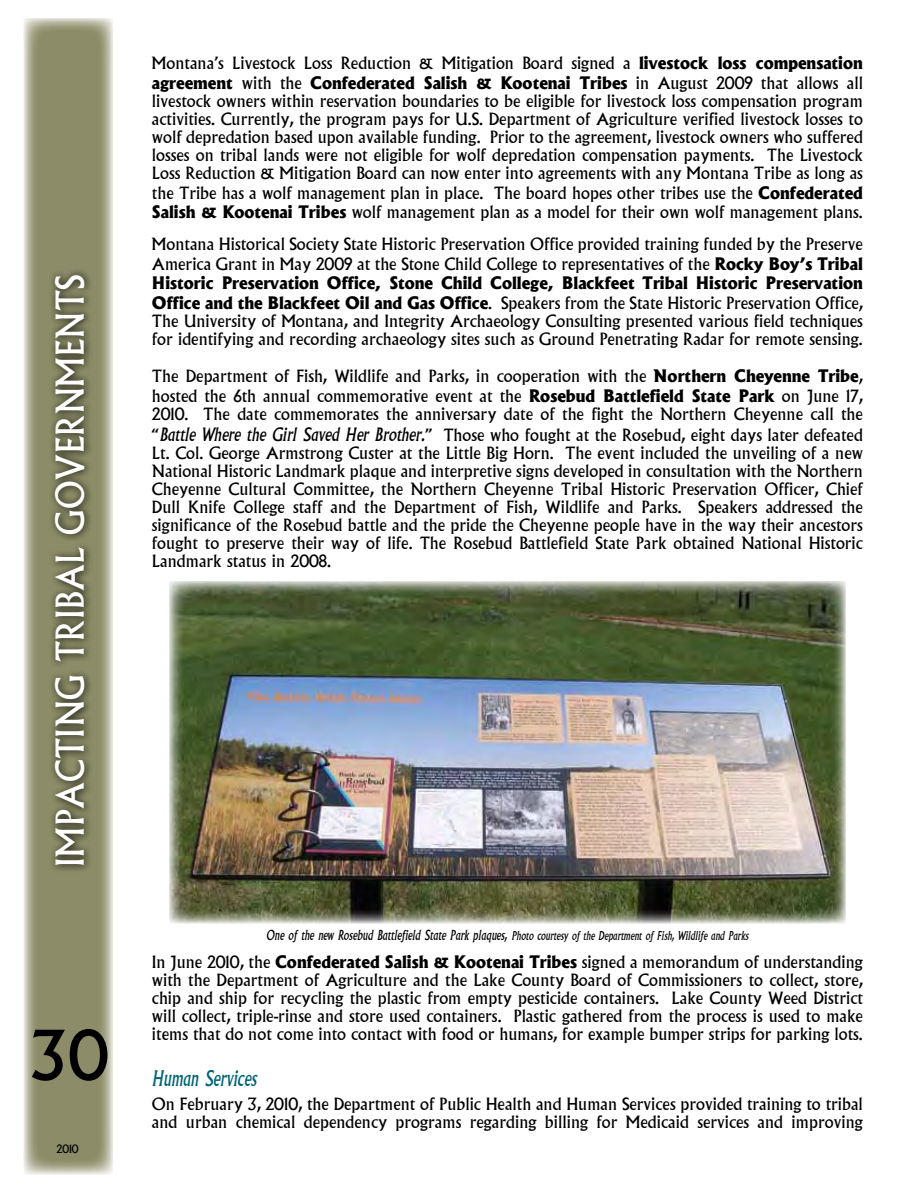
<style>
.page{position:relative;width:918px;height:1188px;background:#fff}
.page>*{position:absolute;margin:0;border:0;box-sizing:border-box;transform-origin:0 0}
.t1{font:500 66px "Albertus";color:#000}
.t2{font:37.5px "Albertus";letter-spacing:.02em;color:#fff;scale:.9 1}
.calendar{font:italic 21px "Albertus";letter-spacing:-.005em;color:#006474;scale:.9 1}
.calendar-2{font:16.5px/18px "Albertus";color:#000}
.Author{font:italic 12px "Albertus";color:#000;scale:.9 1}
.t3{font:11.25px "Albertus";color:#000}
.s1{font-weight:800}
.s2{font-style:italic;font-size:18px}
.s3{font-size:13.5px}
</style>
<div class="page">
<svg style="left:24px;top:18px;width:89px;height:1156px;background:#9c9c7d"></svg>
<div style="left:48px;top:267px;width:44px;height:606px;background:#000;opacity:.9"></div>
<img style="left:169px;top:581px;width:677px;height:342px">
<h2 class="t2" style="left:48px;top:867px;width:660px;rotate:-90deg">IMPACTING TRIBAL GOVERNMENTS</h2>
<h1 class="t1" style="left:27px;top:1015px;width:84px">30</h1>
<p class="t3" style="left:56px;top:1142px;width:24px">2010</p>
<p class="calendar-2" style="left:152px;top:53px;width:713px;line-height:19.8px">Montana’s Livestock Loss Reduction &amp; Mitigation Board signed a <span class="s1">livestock loss compensation agreement</span> with the <span class="s1">Confederated Salish &amp; Kootenai Tribes</span> in August 2009 that allows all</p>
<p class="calendar-2" style="left:152px;top:92px;width:713px;text-align:justify">livestock owners within reservation boundaries to be eligible for livestock loss compensation program activities. Currently, the program pays for U.S. Department of Agriculture verified livestock losses to wolf depredation based upon available funding. Prior to the agreement, livestock owners who suffered losses on tribal lands were not eligible for wolf depredation compensation payments. The Livestock Loss Reduction &amp; Mitigation Board can now enter into agreements with any Montana Tribe as long as</p>
<p class="calendar-2" style="left:152px;top:183px;width:713px;line-height:19.8px">the Tribe has a wolf management plan in place. The board hopes other tribes use the <span class="s1">Confederated<br>Salish &amp; Kootenai Tribes</span> wolf management plan as a model for their own wolf management plans.</p>
<p class="calendar-2" style="left:152px;top:234px;width:713px;line-height:19.8px;text-align:justify">Montana Historical Society State Historic Preservation Office provided training funded by the Preserve America Grant in May 2009 at the Stone Child College to representatives of the <span class="s1">Rocky Boy’s Tribal Historic Preservation Office, Stone Child College, Blackfeet Tribal Historic Preservation Office and the Blackfeet Oil and Gas Office</span>. Speakers from the State Historic Preservation Office,</p>
<p class="calendar-2" style="left:152px;top:312px;width:713px">The University of Montana, and Integrity Archaeology Consulting presented various field techniques for identifying and recording archaeology sites such as Ground Penetrating Radar for remote sensing.</p>
<p class="calendar-2" style="left:152px;top:366px;width:713px;line-height:19.8px">The Department of Fish, Wildlife and Parks, in cooperation with the <span class="s1">Northern Cheyenne Tribe</span>, hosted the 6th annual commemorative event at the <span class="s1">Rosebud Battlefield State Park</span> on June 17,</p>
<p class="calendar-2" style="left:152px;top:403px;width:713px;line-height:21.6px">2010. The date commemorates the anniversary date of the fight the Northern Cheyenne call the “<span class="s2">Battle Where the Girl Saved Her Brother.</span>” Those who fought at the Rosebud, eight days later defeated</p>
<p class="calendar-2" style="left:152px;top:444px;width:713px;text-align:justify">Lt. Col. George Armstrong Custer at the Little Big Horn. The event included the unveiling of a new National Historic Landmark plaque and interpretive signs developed in consultation with the Northern Cheyenne Cultural Committee, the Northern Cheyenne Tribal Historic Preservation Officer, Chief Dull Knife College staff and the Department of Fish, Wildlife and Parks. Speakers addressed the significance of the Rosebud battle and the pride the Cheyenne people have in the way their ancestors fought to preserve their way of life. The Rosebud Battlefield State Park obtained National Historic Landmark status in 2008.</p>
<p class="Author" style="left:266px;top:929px;width:537px"><span class="s3">One of the new Rosebud Battlefield State Park plaques,</span> Photo courtesy of the Department of Fish, Wildlife and Parks</p>
<p class="calendar-2" style="left:152px;top:953px;width:713px;text-align:justify">In June 2010, the <span class="s1">Confederated Salish &amp; Kootenai Tribes</span> signed a memorandum of understanding with the Department of Agriculture and the Lake County Board of Commissioners to collect, store, chip and ship for recycling the plastic from empty pesticide containers. Lake County Weed District will collect, triple-rinse and store used containers. Plastic gathered from the process is used to make items that do not come into contact with food or humans, for example bumper strips for parking lots.</p>
<p class="calendar" style="left:152px;top:1066px;width:118px">Human Services</p>
<p class="calendar-2" style="left:152px;top:1095px;width:713px">On February 3, 2010, the Department of Public Health and Human Services provided training to tribal and urban chemical dependency programs regarding billing for Medicaid services and improving</p>
</div>
